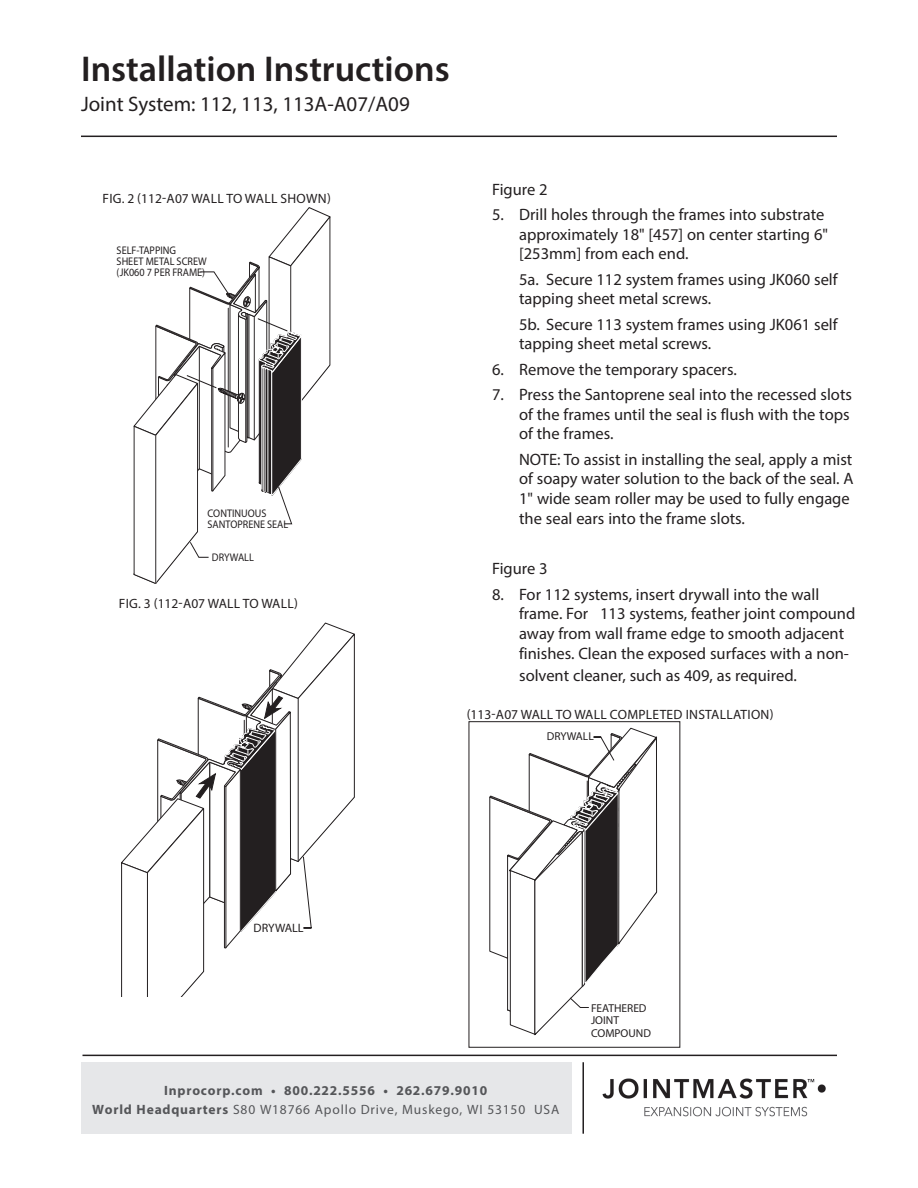
<style>
.page{position:relative;width:918px;height:1188px;background:#fff}
.page>*{position:absolute;margin:0;border:0;box-sizing:border-box;transform-origin:0 0}
.Installation_Instruc{font:600 36px "Myriad Pro";color:#231f20}
.Installation_Instruc-2{font:21px "Myriad Pro";color:#231f20}
.Body_text{font:16.5px/19.8px "Myriad Pro";color:#231f20}
.t1{font:700 13.5px/19.5px "Myriad Pro";letter-spacing:.06em;color:#555659;text-align:center}
.FIG___s{font:13.5px "Myriad Pro";letter-spacing:.02em;color:#231f20}
.t2{font:12.15px "Myriad Pro";color:#231f20}
.t3{font:11.4px/12.5px "Myriad Pro";color:#231f20}
.t4{font:11.1px/11.1px "Myriad Pro";color:#231f20;scale:.92 1}
.s1{font-weight:400}
</style>
<div class="page">
<hr style="left:81px;top:136px;width:756px;height:1px;background:#231f20">
<hr style="left:82px;top:1055px;width:755px;height:1px;background:#231f20">
<div style="left:81px;top:1063px;width:490px;height:71px;background:#e6e7e9"></div>
<img style="left:602px;top:1078px;width:224px;height:39px">
<hr style="left:582px;top:1062px;width:2px;height:72px;background:#231f20">
<svg style="left:121px;top:623px;width:234px;height:373px"></svg>
<svg style="left:489px;top:728px;width:168px;height:320px"></svg>
<svg style="left:133px;top:207px;width:197px;height:377px"></svg>
<p class="Installation_Instruc" style="left:81px;top:46px;width:370px">Installation Instructions</p>
<p class="Installation_Instruc-2" style="left:81px;top:91px;width:330px">Joint System: 112, 113, 113A-A07/A09</p>
<p class="FIG___s" style="left:103px;top:190px;width:230px">FIG. 2 (112-A07 WALL TO WALL SHOWN)</p>
<p class="t4" style="left:117px;top:244px;width:100px">SELF-TAPPING<br>SHEET METAL SCREW (JK060 7 PER FRAME)</p>
<p class="t4" style="left:208px;top:508px;width:89px">CONTINUOUS<br>SANTOPRENE SEAL</p>
<p class="t4" style="left:212px;top:552px;width:47px">DRYWALL</p>
<p class="FIG___s" style="left:119px;top:596px;width:181px">FIG. 3 (112-A07 WALL TO WALL)</p>
<p class="Body_text" style="left:492px;top:179px;width:57px">Figure 2</p>
<p class="Body_text" style="left:519px;top:204px;width:310px;text-indent:-27px">5. Drill holes through the frames into substrate approximately 18" [457] on center starting 6" [253mm] from each end.</p>
<p class="Body_text" style="left:519px;top:269px;width:320px">5a. Secure 112 system frames using JK060 self tapping sheet metal screws.</p>
<p class="Body_text" style="left:519px;top:314px;width:320px">5b. Secure 113 system frames using JK061 self tapping sheet metal screws.</p>
<p class="Body_text" style="left:492px;top:359px;width:246px">6. Remove the temporary spacers.</p>
<p class="Body_text" style="left:519px;top:384px;width:334px;text-indent:-27px">7. Press the Santoprene seal into the recessed slots of the frames until the seal is flush with the tops of the frames.</p>
<p class="Body_text" style="left:519px;top:449px;width:336px">NOTE: To assist in installing the seal, apply a mist of soapy water solution to the back of the seal. A 1" wide seam roller may be used to fully engage the seal ears into the frame slots.</p>
<p class="Body_text" style="left:492px;top:559px;width:57px">Figure 3</p>
<p class="Body_text" style="left:519px;top:584px;width:338px;text-indent:-27px">8. For 112 systems, insert drywall into the wall frame. For 113 systems, feather joint compound away from wall frame edge to smooth adjacent finishes. Clean the exposed surfaces with a non-</p>
<p class="Body_text" style="left:519px;top:665px;width:279px">solvent cleaner, such as 409, as required.</p>
<p class="FIG___s" style="left:467px;top:706px;width:308px">(113-A07 WALL TO WALL COMPLETED INSTALLATION)</p>
<p class="t3" style="left:547px;top:730px;width:49px">DRYWALL</p>
<p class="t2" style="left:254px;top:920px;width:52px">DRYWALL</p>
<p class="t3" style="left:591px;top:1002px;width:62px">FEATHERED<br>JOINT<br>COMPOUND</p>
<p class="t1" style="left:92px;top:1080px;width:469px">Inprocorp.com • 800.222.5556 • 262.679.9010<br>World Headquarters <span class="s1">S80 W18766 Apollo Drive, Muskego, WI 53150 USA</span></p>
</div>
